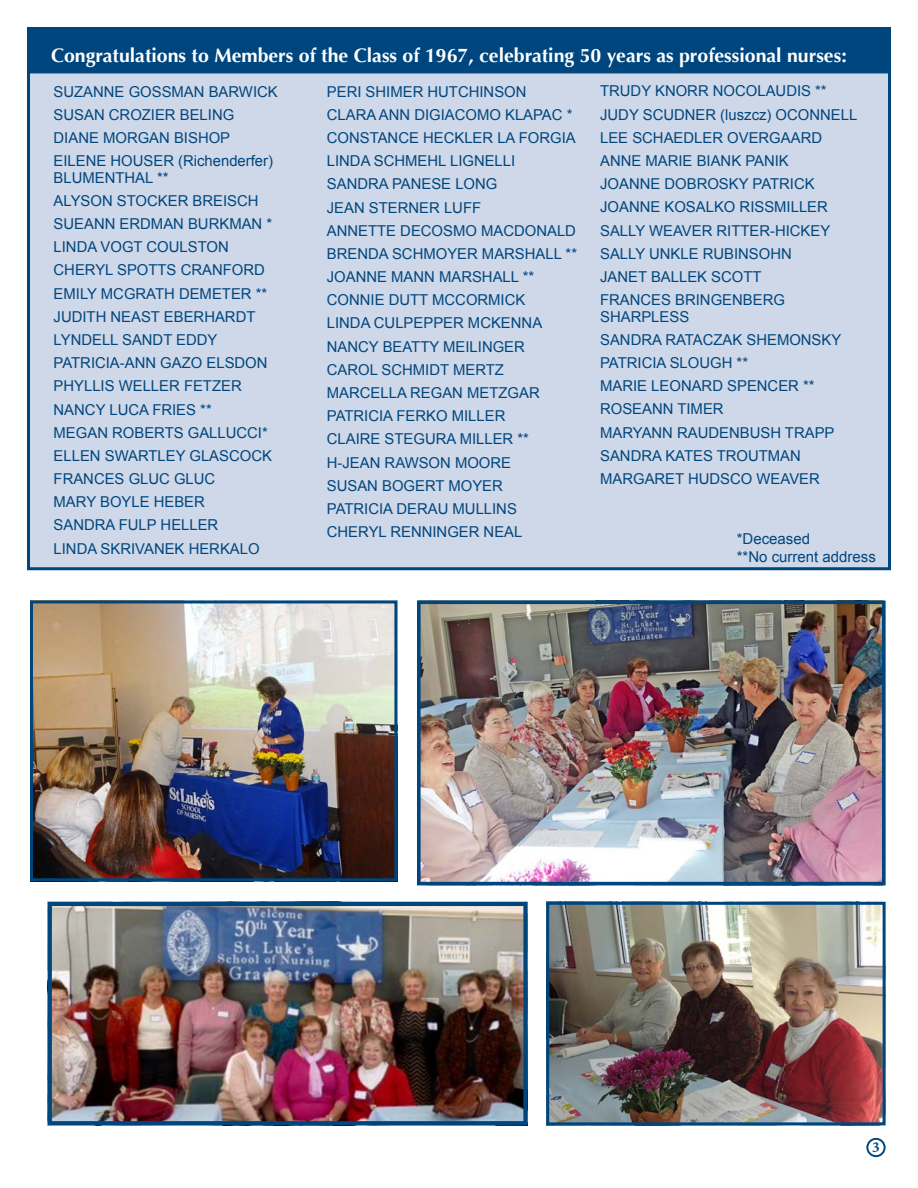
<style>
.page{position:relative;width:918px;height:1188px;background:#fff}
.page>*{position:absolute;margin:0;border:0;box-sizing:border-box;transform-origin:0 0}
.t1{font:700 19.5px "Optima";color:#fff}
.t2{font:700 15.15px "Minion Pro";color:#00467e}
.t3{font:15px/16.5px "Arial";color:#00467e}
</style>
<div class="page">
<img style="left:550px;top:906px;width:332px;height:215px">
<div style="left:546px;top:902px;width:340px;height:223px;border:3px solid #00467e"></div>
<div style="left:27px;top:27px;width:864px;height:543px;background:#cfd8e8;border:3px solid #00467e"></div>
<div style="left:27px;top:27px;width:864px;height:46px;background:#00467e"></div>
<img style="left:53px;top:907px;width:470px;height:213px">
<div style="left:48px;top:902px;width:480px;height:223px;border:4px solid #00467e"></div>
<img style="left:34px;top:604px;width:359px;height:273px">
<div style="left:30px;top:600px;width:367px;height:281px;border:3px solid #00467e"></div>
<img style="left:422px;top:605px;width:459px;height:275px">
<div style="left:417px;top:600px;width:469px;height:285px;border:4px solid #00467e"></div>
<div style="left:866px;top:1138px;width:20px;height:19px;border:2px solid #00467e;border-radius:50%"></div>
<p class="t1" style="left:51px;top:44px;width:797px">Congratulations to Members of the Class of 1967, celebrating 50 years as professional nurses:</p>
<p class="t3" style="left:54px;top:83px;width:226px">SUZANNE GOSSMAN BARWICK</p>
<p class="t3" style="left:54px;top:106px;width:182px">SUSAN CROZIER BELING</p>
<p class="t3" style="left:54px;top:130px;width:178px">DIANE MORGAN BISHOP</p>
<p class="t3" style="left:54px;top:153px;width:221px">EILENE HOUSER (Richenderfer)<br>BLUMENTHAL **</p>
<p class="t3" style="left:54px;top:192px;width:206px">ALYSON STOCKER BREISCH</p>
<p class="t3" style="left:54px;top:216px;width:220px">SUEANN ERDMAN BURKMAN *</p>
<p class="t3" style="left:54px;top:239px;width:177px">LINDA VOGT COULSTON</p>
<p class="t3" style="left:54px;top:262px;width:213px">CHERYL SPOTTS CRANFORD</p>
<p class="t3" style="left:54px;top:285px;width:215px">EMILY MCGRATH DEMETER **</p>
<p class="t3" style="left:54px;top:308px;width:203px">JUDITH NEAST EBERHARDT</p>
<p class="t3" style="left:54px;top:332px;width:165px">LYNDELL SANDT EDDY</p>
<p class="t3" style="left:54px;top:355px;width:215px">PATRICIA-ANN GAZO ELSDON</p>
<p class="t3" style="left:54px;top:378px;width:190px">PHYLLIS WELLER FETZER</p>
<p class="t3" style="left:54px;top:401px;width:160px">NANCY LUCA FRIES **</p>
<p class="t3" style="left:54px;top:424px;width:216px">MEGAN ROBERTS GALLUCCI*</p>
<p class="t3" style="left:54px;top:448px;width:220px">ELLEN SWARTLEY GLASCOCK</p>
<p class="t3" style="left:54px;top:471px;width:163px">FRANCES GLUC GLUC</p>
<p class="t3" style="left:54px;top:494px;width:153px">MARY BOYLE HEBER</p>
<p class="t3" style="left:54px;top:517px;width:166px">SANDRA FULP HELLER</p>
<p class="t3" style="left:54px;top:540px;width:208px">LINDA SKRIVANEK HERKALO</p>
<p class="t3" style="left:327px;top:83px;width:201px">PERI SHIMER HUTCHINSON</p>
<p class="t3" style="left:327px;top:106px;width:247px">CLARA ANN DIGIACOMO KLAPAC *</p>
<p class="t3" style="left:327px;top:130px;width:250px">CONSTANCE HECKLER LA FORGIA</p>
<p class="t3" style="left:327px;top:153px;width:190px">LINDA SCHMEHL LIGNELLI</p>
<p class="t3" style="left:327px;top:176px;width:172px">SANDRA PANESE LONG</p>
<p class="t3" style="left:327px;top:199px;width:156px">JEAN STERNER LUFF</p>
<p class="t3" style="left:327px;top:222px;width:251px">ANNETTE DECOSMO MACDONALD</p>
<p class="t3" style="left:327px;top:246px;width:252px">BRENDA SCHMOYER MARSHALL **</p>
<p class="t3" style="left:327px;top:269px;width:209px">JOANNE MANN MARSHALL **</p>
<p class="t3" style="left:327px;top:292px;width:200px">CONNIE DUTT MCCORMICK</p>
<p class="t3" style="left:327px;top:315px;width:217px">LINDA CULPEPPER MCKENNA</p>
<p class="t3" style="left:327px;top:338px;width:200px">NANCY BEATTY MEILINGER</p>
<p class="t3" style="left:327px;top:361px;width:179px">CAROL SCHMIDT MERTZ</p>
<p class="t3" style="left:327px;top:385px;width:214px">MARCELLA REGAN METZGAR</p>
<p class="t3" style="left:327px;top:408px;width:180px">PATRICIA FERKO MILLER</p>
<p class="t3" style="left:327px;top:431px;width:204px">CLAIRE STEGURA MILLER **</p>
<p class="t3" style="left:327px;top:454px;width:186px">H-JEAN RAWSON MOORE</p>
<p class="t3" style="left:327px;top:477px;width:178px">SUSAN BOGERT MOYER</p>
<p class="t3" style="left:327px;top:501px;width:192px">PATRICIA DERAU MULLINS</p>
<p class="t3" style="left:327px;top:524px;width:197px">CHERYL RENNINGER NEAL</p>
<p class="t3" style="left:600px;top:83px;width:228px">TRUDY KNORR NOCOLAUDIS **</p>
<p class="t3" style="left:600px;top:106px;width:259px">JUDY SCUDNER (luszcz) OCONNELL</p>
<p class="t3" style="left:600px;top:129px;width:223px">LEE SCHAEDLER OVERGAARD</p>
<p class="t3" style="left:600px;top:153px;width:190px">ANNE MARIE BIANK PANIK</p>
<p class="t3" style="left:600px;top:176px;width:216px">JOANNE DOBROSKY PATRICK</p>
<p class="t3" style="left:600px;top:199px;width:229px">JOANNE KOSALKO RISSMILLER</p>
<p class="t3" style="left:600px;top:222px;width:232px">SALLY WEAVER RITTER-HICKEY</p>
<p class="t3" style="left:600px;top:245px;width:193px">SALLY UNKLE RUBINSOHN</p>
<p class="t3" style="left:600px;top:269px;width:163px">JANET BALLEK SCOTT</p>
<p class="t3" style="left:600px;top:292px;width:186px">FRANCES BRINGENBERG<br>SHARPLESS</p>
<p class="t3" style="left:600px;top:331px;width:243px">SANDRA RATACZAK SHEMONSKY</p>
<p class="t3" style="left:600px;top:355px;width:149px">PATRICIA SLOUGH **</p>
<p class="t3" style="left:600px;top:378px;width:216px">MARIE LEONARD SPENCER **</p>
<p class="t3" style="left:600px;top:401px;width:125px">ROSEANN TIMER</p>
<p class="t3" style="left:600px;top:424px;width:236px">MARYANN RAUDENBUSH TRAPP</p>
<p class="t3" style="left:600px;top:447px;width:202px">SANDRA KATES TROUTMAN</p>
<p class="t3" style="left:600px;top:471px;width:221px">MARGARET HUDSCO WEAVER</p>
<p class="t3" style="left:737px;top:531px;width:75px">*Deceased</p>
<p class="t3" style="left:737px;top:549px;width:141px">**No current address</p>
<p class="t2" style="left:872px;top:1137px;width:9px">3</p>
</div>
